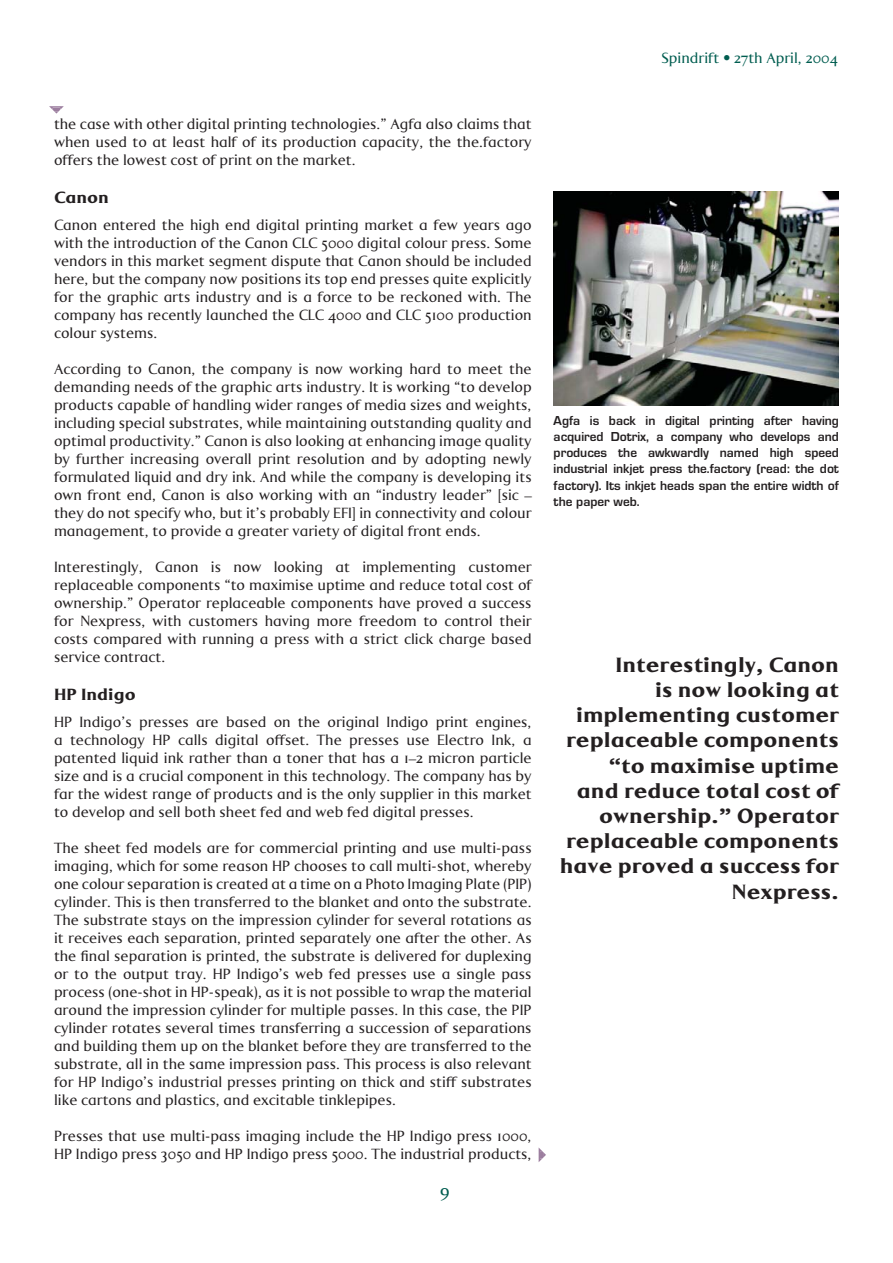
<style>
.page{position:relative;width:893px;height:1263px;background:#fff}
.page>*{position:absolute;margin:0;border:0;box-sizing:border-box;transform-origin:0 0}
.t1{font:700 21px/25.2px "Lu Marc LL";color:#231f20;text-align:right}
.t2{font:18px "Lu Marc LL";color:#005d50}
.t3{font:700 16.5px "Lu Marc LL";color:#231f20}
.t4{font:15px/18px "Lu Marc LL";color:#231f20;text-align:justify}
.t5{font:15px "Lu Marc LL";color:#005d50}
.t6{font:13.5px/16.2px "Eurose";color:#231f20;text-align:justify}
.s1{color:#9c7e9f}
</style>
<div class="page">
<svg style="left:539px;top:1148px;width:7px;height:14px"></svg>
<img style="left:554px;top:192px;width:285px;height:214px">
<svg style="left:49px;top:106px;width:15px;height:8px"></svg>
<p class="t5" style="left:661px;top:53px;width:178px">Spindrift • 27th April, 2004</p>
<p class="t4" style="left:54px;top:117px;width:479px">the case with other digital printing technologies.” Agfa also claims that when used to at least half of its production capacity, the the.factory offers the lowest cost of print on the market.</p>
<p class="t3" style="left:54px;top:192px;width:56px">Canon</p>
<p class="t4" style="left:54px;top:218px;width:479px">Canon entered the high end digital printing market a few years ago with the introduction of the Canon CLC 5000 digital colour press. Some vendors in this market segment dispute that Canon should be included here, but the company now positions its top end presses quite explicitly for the graphic arts industry and is a force to be reckoned with. The company has recently launched the CLC 4000 and CLC 5100 production colour systems.</p>
<p class="t4" style="left:54px;top:362px;width:479px">According to Canon, the company is now working hard to meet the demanding needs of the graphic arts industry. It is working “to develop products capable of handling wider ranges of media sizes and weights, including special substrates, while maintaining outstanding quality and optimal productivity.” Canon is also looking at enhancing image quality by further increasing overall print resolution and by adopting newly formulated liquid and dry ink. And while the company is developing its own front end, Canon is also working with an “industry leader” [sic – they do not specify who, but it’s probably EFI] in connectivity and colour management, to provide a greater variety of digital front ends.</p>
<p class="t4" style="left:54px;top:560px;width:479px">Interestingly, Canon is now looking at implementing customer replaceable components “to maximise uptime and reduce total cost of ownership.” Operator replaceable components have proved a success for Nexpress, with customers having more freedom to control their costs compared with running a press with a strict click charge based service contract.</p>
<p class="t3" style="left:54px;top:689px;width:83px">HP Indigo</p>
<p class="t4" style="left:54px;top:715px;width:479px">HP Indigo’s presses are based on the original Indigo print engines, a technology HP calls digital offset. The presses use Electro Ink, a patented liquid ink rather than a toner that has a 1–2 micron particle size and is a crucial component in this technology. The company has by far the widest range of products and is the only supplier in this market to develop and sell both sheet fed and web fed digital presses.</p>
<p class="t4" style="left:54px;top:841px;width:479px">The sheet fed models are for commercial printing and use multi-pass imaging, which for some reason HP chooses to call multi-shot, whereby one colour separation is created at a time on a Photo Imaging Plate (PIP) cylinder. This is then transferred to the blanket and onto the substrate.<br>The substrate stays on the impression cylinder for several rotations as it receives each separation, printed separately one after the other. As the final separation is printed, the substrate is delivered for duplexing or to the output tray. HP Indigo’s web fed presses use a single pass process (one-shot in HP-speak), as it is not possible to wrap the material around the impression cylinder for multiple passes. In this case, the PIP cylinder rotates several times transferring a succession of separations and building them up on the blanket before they are transferred to the substrate, all in the same impression pass. This process is also relevant for HP Indigo’s industrial presses printing on thick and stiff substrates like cartons and plastics, and excitable tinklepipes.</p>
<p class="t4" style="left:54px;top:1129px;width:495px">Presses that use multi-pass imaging include the HP Indigo press 1000,<br>HP Indigo press 3050 and HP Indigo press 5000. The industrial products, <span class="s1">✔</span></p>
<p class="t6" style="left:554px;top:413px;width:287px">Agfa is back in digital printing after having acquired Dotrix, a company who develops and produces the awkwardly named high speed industrial inkjet press the.factory (read: the dot factory). Its inkjet heads span the entire width of the paper web.</p>
<h1 class="t1" style="left:560px;top:654px;width:280px">Interestingly, Canon<br>is now looking at implementing customer replaceable components “to maximise uptime<br>and reduce total cost of ownership.” Operator replaceable components have proved a success for<br>Nexpress.</h1>
<p class="t2" style="left:440px;top:1185px;width:12px">9</p>
</div>
